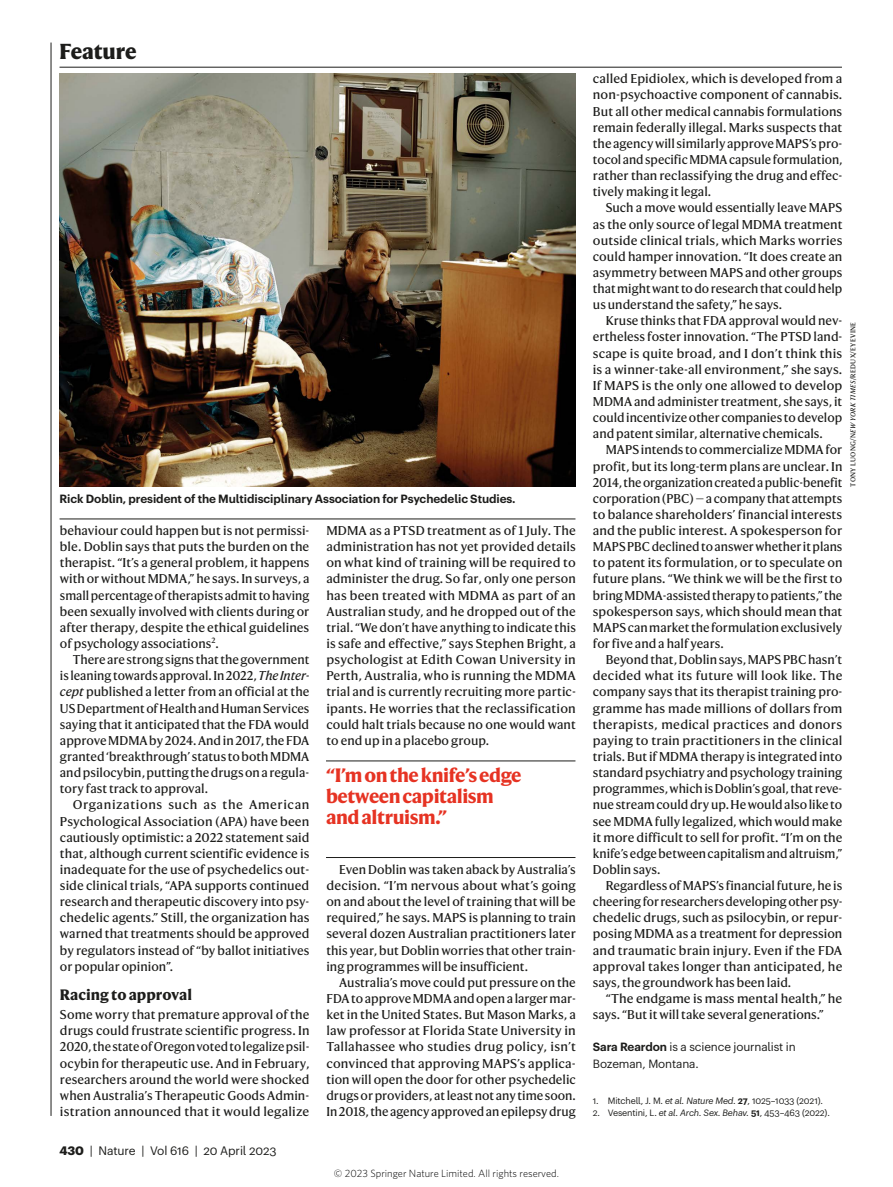
<style>
.page{position:relative;width:893px;height:1187px;background:#fff}
.page>*{position:absolute;margin:0;border:0;box-sizing:border-box;transform-origin:0 0}
.t1{font:800 21px "Harding";letter-spacing:-.01em;color:#1d1d1b}
.t2{font:700 18.75px/21px "Harding Text";letter-spacing:-.025em;color:#e63323}
.t3{font:700 14.7px "Harding Text";color:#1d1d1b}
.t4{font:12.3px/16.2px "Harding Text";color:#1d1d1b;text-align:justify}
.t5{font:12px "Graphik Naturel";letter-spacing:-.01em;color:#1d1d1b}
.t6{font:600 11.7px "Graphik Naturel";letter-spacing:-.005em;color:#1d1d1b}
.t7{font:11.7px/16px "Graphik Naturel";letter-spacing:-.01em;color:#1d1d1b}
.t8{font:300 10.5px "Whitney";color:#000}
.t9{font:9px "Graphik Naturel";letter-spacing:-.015em;color:#1d1d1b}
.t10{font:6.75px "Harding Text";letter-spacing:.05em;color:#1d1d1b}
.s1{font-style:italic}
.s2{font-weight:700}
.s3{font-weight:600}
</style>
<div class="page">
<img style="left:60px;top:73px;width:515px;height:413px">
<hr style="left:60px;top:518px;width:515px;height:1px;background:#1d1d1b">
<hr style="left:326px;top:857px;width:249px;height:1px;background:#1d1d1b">
<hr style="left:326px;top:760px;width:249px;height:1px;background:#1d1d1b">
<hr style="left:51px;top:43px;width:1px;height:1072px;background:#1d1d1b">
<hr style="left:60px;top:67px;width:782px;height:1px;background:#1d1d1b">
<h1 class="t1" style="left:60px;top:39px;width:78px">Feature</h1>
<p class="t6" style="left:60px;top:489px;width:458px">Rick Doblin, president of the Multidisciplinary Association for Psychedelic Studies.</p>
<p class="t4" style="left:60px;top:522px;width:251px">behaviour could happen but is not permissi&shy;ble. Doblin says that puts the burden on the therapist. “It’s a general problem, it happens with or without MDMA,” he says. In surveys, a small percentage of therapists admit to having been sexually involved with clients during or after therapy, despite the ethical guidelines of psychology associations<sup>2</sup>.</p>
<p class="t4" style="left:60px;top:651px;width:251px;text-indent:13px">There are strong signs that the government is leaning towards approval. In 2022, <span class="s1">The Inter&shy;cept</span> published a letter from an official at the US Department of Health and Human Services saying that it anticipated that the FDA would approve MDMA by 2024. And in 2017, the FDA granted ‘breakthrough’ status to both MDMA and psilocybin, putting the drugs on a regula&shy;tory fast track to approval.</p>
<p class="t4" style="left:60px;top:797px;width:251px;text-indent:13px">Organizations such as the American Psychological Association (APA) have been cautiously optimistic: a 2022 statement said that, although current scientific evidence is inadequate for the use of psychedelics out&shy;side clinical trials, “APA supports continued research and therapeutic discovery into psy&shy;chedelic agents.” Still, the organization has warned that treatments should be approved by regulators instead of “by ballot initiatives or popular opinion”.</p>
<p class="t3" style="left:60px;top:985px;width:134px">Racing to approval</p>
<p class="t4" style="left:60px;top:1006px;width:251px">Some worry that premature approval of the drugs could frustrate scientific progress. In 2020, the state of Oregon voted to legalize psil&shy;ocybin for therapeutic use. And in February, researchers around the world were shocked when Australia’s Therapeutic Goods Admin&shy;istration announced that it would legalize</p>
<p class="t5" style="left:60px;top:1141px;width:218px"><span class="s2">430</span> | Nature | Vol 616 | 20 April 2023</p>
<p class="t4" style="left:326px;top:522px;width:251px">MDMA as a PTSD treatment as of 1 July. The administration has not yet provided details on what kind of training will be required to administer the drug. So far, only one person has been treated with MDMA as part of an Australian study, and he dropped out of the trial. “We don’t have anything to indicate this is safe and effective,” says Stephen Bright, a psychologist at Edith Cowan University in Perth, Australia, who is running the MDMA trial and is currently recruiting more partic&shy;ipants. He worries that the reclassification could halt trials because no one would want to end up in a placebo group.</p>
<h2 class="t2" style="left:326px;top:764px;width:197px">“I’m on the knife’s edge between capitalism and altruism.”</h2>
<p class="t4" style="left:326px;top:861px;width:251px;text-indent:13px">Even Doblin was taken aback by Australia’s decision. “I’m nervous about what’s going on and about the level of training that will be required,” he says. MAPS is planning to train several dozen Australian practitioners later this year, but Doblin worries that other train&shy;ing programmes will be insufficient.</p>
<p class="t4" style="left:326px;top:974px;width:251px;text-indent:13px">Australia’s move could put pressure on the FDA to approve MDMA and open a larger mar&shy;ket in the United States. But Mason Marks, a law professor at Florida State University in Tallahassee who studies drug policy, isn’t convinced that approving MAPS’s applica&shy;tion will open the door for other psychedelic drugs or providers, at least not any time soon.<br>In 2018, the agency approved an epilepsy drug</p>
<p class="t8" style="left:334px;top:1166px;width:226px">© 2023 Springer Nature Limited. All rights reserved.</p>
<p class="t4" style="left:593px;top:71px;width:251px">called Epidiolex, which is developed from a non-psychoactive component of cannabis.<br>But all other medical cannabis formulations remain federally illegal. Marks suspects that the agency will similarly approve MAPS’s pro&shy;tocol and specific MDMA capsule formulation, rather than reclassifying the drug and effec&shy;tively making it legal.</p>
<p class="t4" style="left:593px;top:200px;width:251px;text-indent:13px">Such a move would essentially leave MAPS as the only source of legal MDMA treatment outside clinical trials, which Marks worries could hamper innovation. “It does create an asymmetry between MAPS and other groups that might want to do research that could help us understand the safety,” he says.</p>
<p class="t4" style="left:593px;top:313px;width:251px;text-indent:13px">Kruse thinks that FDA approval would nev&shy;ertheless foster innovation. “The PTSD land&shy;scape is quite broad, and I don’t think this is a winner-take-all environment,” she says.<br>If MAPS is the only one allowed to develop MDMA and administer treatment, she says, it could incentivize other companies to develop and patent similar, alternative chemicals.</p>
<p class="t4" style="left:593px;top:442px;width:251px;text-indent:13px">MAPS intends to commercialize MDMA for profit, but its long-term plans are unclear. In 2014, the organization created a public-benefit corporation (PBC) — a company that attempts to balance shareholders’ financial interests and the public interest. A spokesperson for MAPS PBC declined to answer whether it plans to patent its formulation, or to speculate on future plans. “We think we will be the first to bring MDMA-assisted therapy to patients,” the spokesperson says, which should mean that MAPS can market the formulation exclusively for five and a half years.</p>
<p class="t4" style="left:593px;top:651px;width:251px;text-indent:13px">Beyond that, Doblin says, MAPS PBC hasn’t decided what its future will look like. The company says that its therapist training pro&shy;gramme has made millions of dollars from therapists, medical practices and donors paying to train practitioners in the clinical trials. But if MDMA therapy is integrated into standard psychiatry and psychology training programmes, which is Doblin’s goal, that reve&shy;nue stream could dry up. He would also like to see MDMA fully legalized, which would make it more difficult to sell for profit. “I’m on the knife’s edge between capitalism and altruism,” Doblin says.</p>
<p class="t4" style="left:593px;top:877px;width:251px;text-indent:13px">Regardless of MAPS’s financial future, he is cheering for researchers developing other psy&shy;chedelic drugs, such as psilocybin, or repur&shy;posing MDMA as a treatment for depression and traumatic brain injury. Even if the FDA approval takes longer than anticipated, he says, the groundwork has been laid.</p>
<p class="t4" style="left:593px;top:990px;width:251px;text-indent:13px">“The endgame is mass mental health,” he says. “But it will take several generations.”</p>
<p class="t7" style="left:593px;top:1038px;width:204px"><span class="s3">Sara Reardon</span> is a science journalist in<br>Bozeman, Montana.</p>
<p class="t9" style="left:593px;top:1093px;width:232px">1. Mitchell, J. M. <span class="s1">et al. Nature Med.</span> <span class="s3">27</span>, 1025–1033 (2021).</p>
<p class="t9" style="left:593px;top:1105px;width:238px">2. Vesentini, L. <span class="s1">et al. Arch. Sex. Behav.</span> <span class="s3">51</span>, 453–463 (2022).</p>
<p class="t10" style="left:849px;top:486px;width:166px;rotate:-90deg">TONY LUONG/N<span class="s1">EW YORK TIMES</span>/REDUX/EYEVINE</p>
</div>
